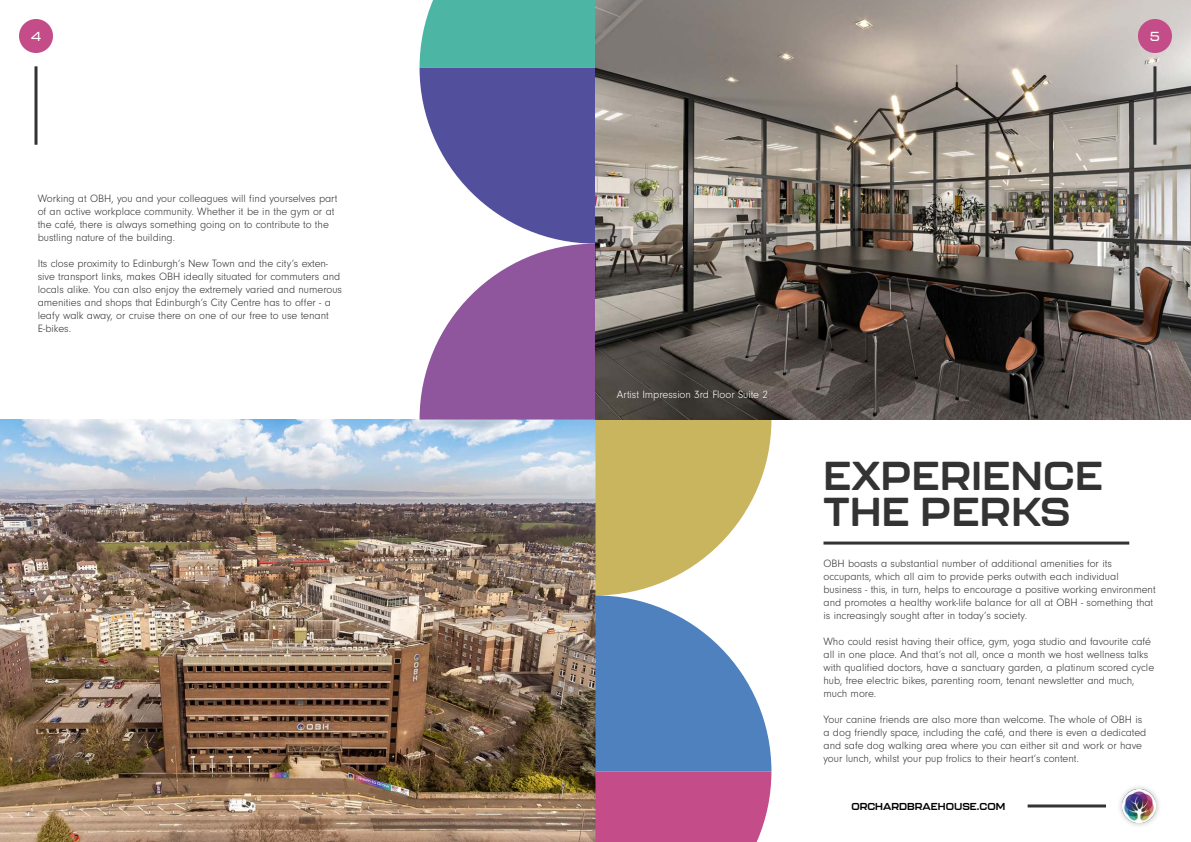
<style>
.page{position:relative;width:1191px;height:842px;background:#fff}
.page>*{position:absolute;margin:0;border:0;box-sizing:border-box;transform-origin:0 0}
.t1{font:700 40px/36px "Kallisto";letter-spacing:.01em;color:#333334}
.t2{font:500 13px "Kallisto";color:#fff}
.t3{font:300 11px/13px "Neuzeit Gro";color:#333334}
.t4{font:300 11px "Neuzeit Gro";letter-spacing:-.005em;color:#fff}
.t5{font:700 10px "Kallisto";color:#000}
</style>
<div class="page">
<div style="left:19px;top:19px;width:34px;height:34px;background:#c44d89;border-radius:50%"></div>
<svg style="left:34px;top:66px;width:4px;height:79px"></svg>
<img style="left:0;top:419px;width:419px;height:423px">
<img style="left:419px;top:0;width:352px;height:842px">
<img style="left:595px;top:0;width:596px;height:419px">
<hr style="left:823px;top:542px;width:306px;height:3px;background:#333334">
<hr style="left:1027px;top:804px;width:79px;height:3px;background:#333334">
<div style="left:1116px;top:783px;width:46px;height:45px;background:#231f20;opacity:.27"></div>
<img style="left:1122px;top:790px;width:33px;height:32px">
<div style="left:1138px;top:19px;width:34px;height:34px;background:#c44d89;border-radius:50%"></div>
<hr style="left:1153px;top:66px;width:3px;height:79px;background:#333334">
<p class="t2" style="left:31px;top:29px;width:12px">4</p>
<p class="t3" style="left:38px;top:192px;width:301px">Working at OBH, you and your colleagues will find yourselves part of an active workplace community. Whether it be in the gym or at the café, there is always something going on to contribute to the bustling nature of the building.</p>
<p class="t3" style="left:38px;top:257px;width:306px">Its close proximity to Edinburgh’s New Town and the city’s exten&shy;sive transport links, makes OBH ideally situated for commuters and locals alike. You can also enjoy the extremely varied and numerous amenities and shops that Edinburgh’s City Centre has to offer - a leafy walk away, or cruise there on one of our free to use tenant E-bikes.</p>
<p class="t2" style="left:1150px;top:29px;width:11px">5</p>
<p class="t4" style="left:617px;top:389px;width:153px">Artist Impression 3rd Floor Suite 2</p>
<p class="t1" style="left:823px;top:457px;width:281px">EXPERIENCE<br>THE PERKS</p>
<p class="t3" style="left:823px;top:557px;width:334px">OBH boasts a substantial number of additional amenities for its occupants, which all aim to provide perks outwith each individual business - this, in turn, helps to encourage a positive working environment and promotes a healthy work-life balance for all at OBH - something that is increasingly sought after in today’s society.</p>
<p class="t3" style="left:823px;top:635px;width:332px">Who could resist having their office, gym, yoga studio and favourite café all in one place. And that’s not all, once a month we host wellness talks with qualified doctors, have a sanctuary garden, a platinum scored cycle hub, free electric bikes, parenting room, tenant newsletter and much, much more.</p>
<p class="t3" style="left:823px;top:713px;width:324px">Your canine friends are also more than welcome. The whole of OBH is a dog friendly space, including the café, and there is even a dedicated and safe dog walking area where you can either sit and work or have your lunch, whilst your pup frolics to their heart’s content.</p>
<p class="t5" style="left:851px;top:800px;width:155px">ORCHARDBRAEHOUSE.COM</p>
</div>
